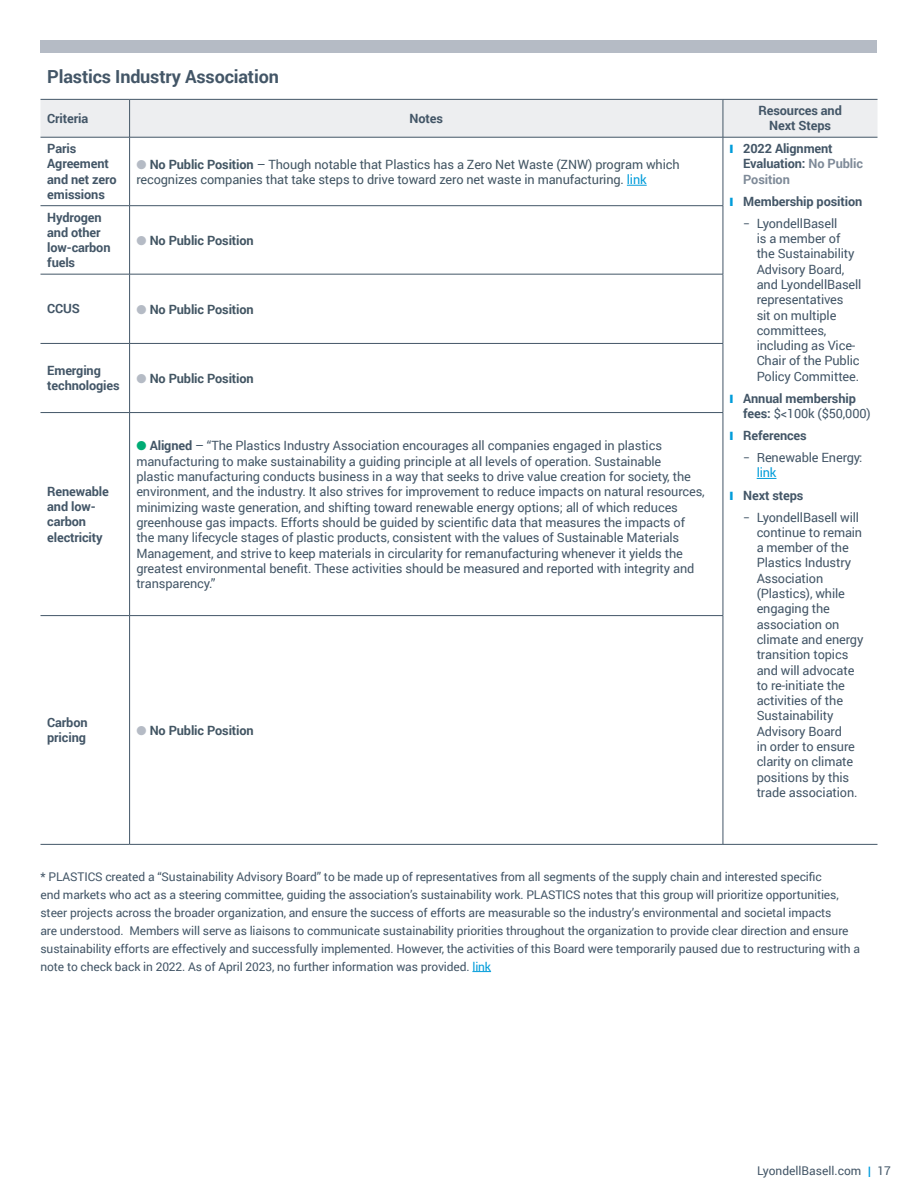
<style>
.page{position:relative;width:918px;height:1188px;background:#fff}
.page>*{position:absolute;margin:0;border:0;box-sizing:border-box;transform-origin:0 0}
.t1{font:700 18px "Roboto";letter-spacing:-.01em;color:#435667}
.t2{font:12.75px/15.3px "Roboto";letter-spacing:-.01em;color:#435667}
.t3{font:700 12.75px/15.3px "Roboto";letter-spacing:-.01em;color:#435667}
.t4{font:12.75px/15.3px "Roboto";letter-spacing:-.01em;color:#425563}
.t5{font:700 12.75px "Roboto";letter-spacing:-.01em;color:#425563}
.t6{font:12.75px "Roboto";color:#009cda}
.t7{font:12px/18px "Roboto";letter-spacing:-.01em;color:#435667}
.s1{color:#009cda}
.s2{color:#7e8a98}
.s3{font-weight:400;font-size:12px}
.s4{font-weight:400}
.s5{font-weight:700}
.s6{font-size:12px}
.s7{color:#b5bbc5}
.s8{color:#00ac75}
.s9{font-size:13.5px;color:#009cde}
</style>
<div class="page">
<div style="left:40px;top:40px;width:838px;height:13px;background:#b5bbc5"></div>
<div style="left:40px;top:99px;width:838px;height:38px;background:#edeef0"></div>
<hr style="left:40px;top:99px;width:90px;height:1px;background:#435667">
<hr style="left:130px;top:99px;width:593px;height:1px;background:#435667">
<hr style="left:129px;top:100px;width:1px;height:37px;background:#435667">
<hr style="left:723px;top:99px;width:154px;height:1px;background:#435667">
<hr style="left:723px;top:100px;width:1px;height:37px;background:#435667">
<hr style="left:40px;top:137px;width:90px;height:1px;background:#435667">
<hr style="left:130px;top:137px;width:593px;height:1px;background:#435667">
<hr style="left:129px;top:137px;width:1px;height:69px;background:#435667">
<hr style="left:723px;top:137px;width:154px;height:1px;background:#435667">
<hr style="left:723px;top:137px;width:1px;height:69px;background:#435667">
<hr style="left:40px;top:205px;width:90px;height:1px;background:#435667">
<hr style="left:130px;top:205px;width:593px;height:1px;background:#435667">
<hr style="left:129px;top:206px;width:1px;height:68px;background:#435667">
<hr style="left:723px;top:206px;width:1px;height:68px;background:#435667">
<hr style="left:40px;top:274px;width:90px;height:1px;background:#435667">
<hr style="left:130px;top:274px;width:593px;height:1px;background:#435667">
<hr style="left:129px;top:274px;width:1px;height:69px;background:#435667">
<hr style="left:723px;top:274px;width:1px;height:69px;background:#435667">
<hr style="left:40px;top:343px;width:90px;height:1px;background:#435667">
<hr style="left:130px;top:343px;width:593px;height:1px;background:#435667">
<hr style="left:129px;top:344px;width:1px;height:68px;background:#435667">
<hr style="left:723px;top:344px;width:1px;height:68px;background:#435667">
<hr style="left:40px;top:412px;width:90px;height:1px;background:#435667">
<hr style="left:130px;top:412px;width:593px;height:1px;background:#435667">
<hr style="left:129px;top:413px;width:1px;height:202px;background:#435667">
<hr style="left:723px;top:413px;width:1px;height:202px;background:#435667">
<hr style="left:40px;top:615px;width:90px;height:1px;background:#435667">
<hr style="left:130px;top:615px;width:593px;height:1px;background:#435667">
<hr style="left:129px;top:616px;width:1px;height:228px;background:#435667">
<hr style="left:723px;top:616px;width:1px;height:228px;background:#435667">
<hr style="left:40px;top:844px;width:90px;height:1px;background:#435667">
<hr style="left:130px;top:844px;width:593px;height:1px;background:#435667">
<hr style="left:723px;top:844px;width:154px;height:1px;background:#435667">
<svg style="left:627px;top:185px;width:20px;height:1px"></svg>
<svg style="left:757px;top:478px;width:20px;height:1px"></svg>
<svg style="left:472px;top:971px;width:19px;height:1px"></svg>
<h1 class="t1" style="left:47px;top:64px;width:233px">Plastics Industry Association</h1>
<p class="t3" style="left:47px;top:110px;width:43px">Criteria</p>
<p class="t3" style="left:410px;top:110px;width:35px">Notes</p>
<p class="t3" style="left:759px;top:102px;width:85px;text-align:center">Resources and<br>Next Steps</p>
<p class="t3" style="left:47px;top:140px;width:71px">Paris<br>Agreement and net zero emissions</p>
<p class="t3" style="left:743px;top:140px;width:121px;text-indent:-14px"><span class="s1">❙</span> 2022 Alignment<br>Evaluation: <span class="s2">No Public<br>Position</span></p>
<p class="t3" style="left:743px;top:190px;width:121px;line-height:22px;text-indent:-14px"><span class="s1">❙</span> Membership position <span class="s3">−</span> <span class="s4">LyondellBasell</span></p>
<p class="t2" style="left:757px;top:230px;width:106px">is a member of the Sustainability<br>Advisory Board, and LyondellBasell representatives<br>sit on multiple committees, including as Vice-<br>Chair of the Public<br>Policy Committee.</p>
<p class="t3" style="left:743px;top:390px;width:129px;text-indent:-14px"><span class="s1">❙</span> Annual membership fees: <span class="s4">$&lt;100k ($50,000)</span></p>
<p class="t2" style="left:743px;top:424px;width:121px;line-height:22px;text-indent:-14px"><span class="s1">❙</span> <span class="s5">References<br></span><span class="s6">−</span> Renewable Energy:</p>
<p class="t6" style="left:757px;top:464px;width:21px">link</p>
<p class="t3" style="left:730px;top:487px;width:75px"><span class="s1">❙</span> Next steps</p>
<p class="t2" style="left:743px;top:509px;width:118px"><span class="s6">−</span> LyondellBasell will</p>
<p class="t2" style="left:757px;top:524px;width:108px">continue to remain a member of the<br>Plastics Industry<br>Association (Plastics), while engaging the association on climate and energy transition topics and will advocate to re-initiate the activities of the<br>Sustainability<br>Advisory Board<br>in order to ensure clarity on climate positions by this trade association.</p>
<p class="t4" style="left:136px;top:156px;width:545px"><span class="s7">●</span> <span class="s5">No Public Position</span> – Though notable that Plastics has a Zero Net Waste (ZNW) program which recognizes companies that take steps to drive toward zero net waste in manufacturing. <span class="s1">link</span></p>
<p class="t3" style="left:47px;top:209px;width:65px">Hydrogen and other low-carbon fuels</p>
<p class="t5" style="left:136px;top:232px;width:119px"><span class="s7">●</span> No Public Position</p>
<p class="t3" style="left:47px;top:301px;width:34px">CCUS</p>
<p class="t5" style="left:136px;top:300px;width:119px"><span class="s7">●</span> No Public Position</p>
<p class="t3" style="left:47px;top:362px;width:74px">Emerging technologies</p>
<p class="t5" style="left:136px;top:370px;width:119px"><span class="s7">●</span> No Public Position</p>
<p class="t2" style="left:136px;top:438px;width:570px"><span class="s8">●</span> <span class="s5">Aligned</span> – “The Plastics Industry Association encourages all companies engaged in plastics manufacturing to make sustainability a guiding principle at all levels of operation. Sustainable<br>plastic manufacturing conducts business in a way that seeks to drive value creation for society, the environment, and the industry. It also strives for improvement to reduce impacts on natural resources, minimizing waste generation, and shifting toward renewable energy options; all of which reduces greenhouse gas impacts. Efforts should be guided by scientific data that measures the impacts of the many lifecycle stages of plastic products, consistent with the values of Sustainable Materials Management, and strive to keep materials in circularity for remanufacturing whenever it yields the greatest environmental benefit. These activities should be measured and reported with integrity and transparency.”</p>
<p class="t3" style="left:47px;top:483px;width:63px">Renewable and low&shy;carbon electricity</p>
<p class="t3" style="left:47px;top:714px;width:42px">Carbon pricing</p>
<p class="t5" style="left:136px;top:722px;width:119px"><span class="s7">●</span> No Public Position</p>
<p class="t7" style="left:40px;top:867px;width:821px">* PLASTICS created a “Sustainability Advisory Board” to be made up of representatives from all segments of the supply chain and interested specific<br>end markets who act as a steering committee, guiding the association’s sustainability work. PLASTICS notes that this group will prioritize opportunities, steer projects across the broader organization, and ensure the success of efforts are measurable so the industry’s environmental and societal impacts<br>are understood. Members will serve as liaisons to communicate sustainability priorities throughout the organization to provide clear direction and ensure sustainability efforts are effectively and successfully implemented. However, the activities of this Board were temporarily paused due to restructuring with a note to check back in 2022. As of April 2023, no further information was provided. <span class="s1">link</span></p>
<p class="t7" style="left:757px;top:1161px;width:135px">LyondellBasell.com <span class="s9">l</span> 17</p>
</div>
